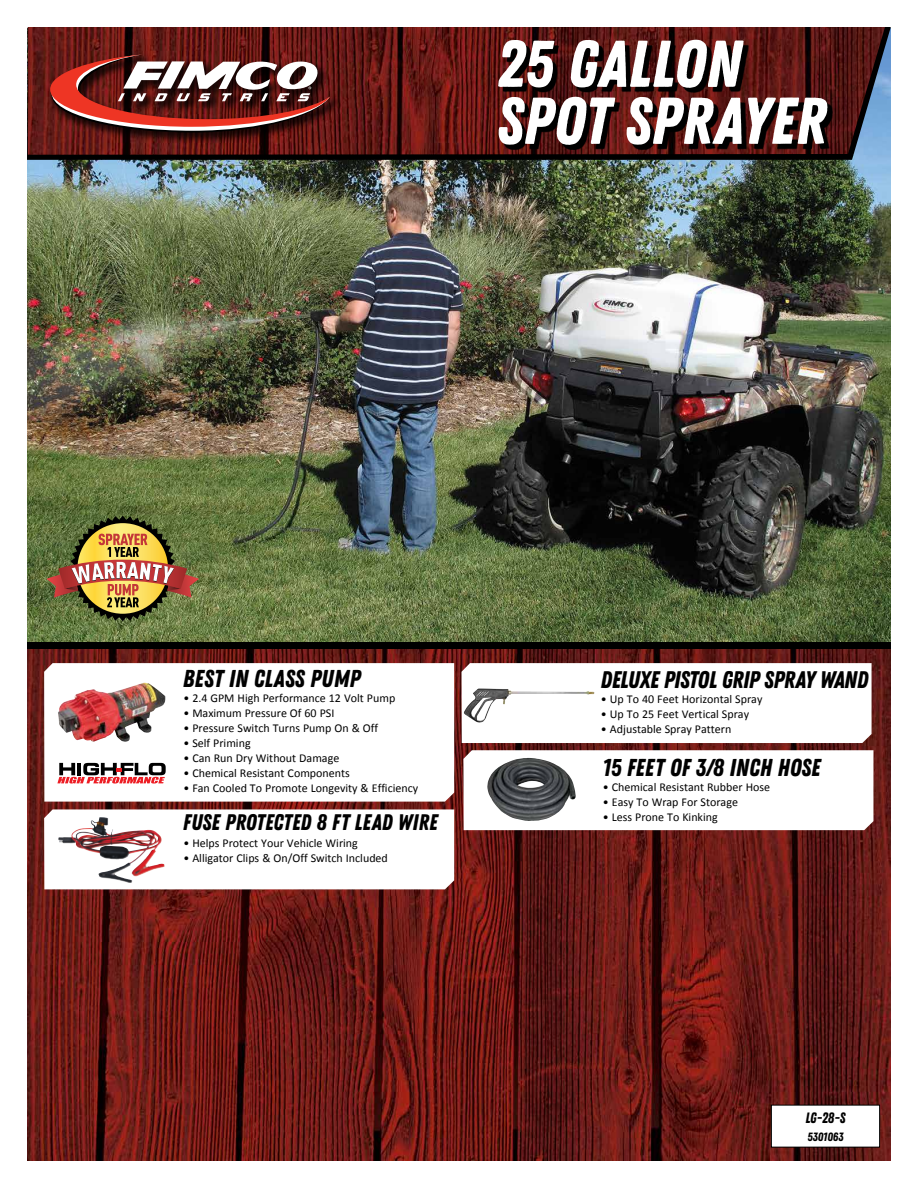
<style>
.page{position:relative;width:918px;height:1188px;background:#fff}
.page>*{position:absolute;margin:0;border:0;box-sizing:border-box;transform-origin:0 0}
.t1{font:66px/57px "Zing Rust Demo Base";color:#fff}
.t2{font:24.45px "Zing Rust Demo Base";color:#000}
.t3{font:24px "Zing Rust Demo Base";letter-spacing:-.02em;color:#000}
.t4{font:22.5px "Zing Rust Demo Base";color:#000}
.t5{font:15px "Zing Rust Demo Base";color:#000;scale:.94 1}
.t6{font:12px "Calibri";color:#000}
.t7{font:12px "Zing Rust Demo Base";color:#000}
</style>
<div class="page">
<img style="left:27px;top:160px;width:864px;height:482px">
<img style="left:27px;top:649px;width:864px;height:512px">
<svg style="left:27px;top:27px;width:864px;height:133px;background:#182129"></svg>
<img style="left:28px;top:27px;width:857px;height:128px">
<div style="left:771px;top:1105px;width:109px;height:42px;background:#fff"></div>
<div style="left:47px;top:52px;width:296px;height:93px;background:#000;opacity:.75"></div>
<svg style="left:50px;top:54px;width:280px;height:78px"></svg>
<svg style="left:503px;top:44px;width:329px;height:106px;background:#340d0b"></svg>
<svg style="left:46px;top:516px;width:153px;height:105px;background:#927d48"></svg>
<svg style="left:27px;top:663px;width:864px;height:226px"></svg>
<img style="left:464px;top:688px;width:130px;height:35px">
<h1 class="t1" style="left:497px;top:35px;width:331px">25 GALLON<br>SPOT SPRAYER</h1>
<h2 class="t2" style="left:183px;top:665px;width:179px">BEST IN CLASS PUMP</h2>
<p class="t6" style="left:183px;top:690px;width:213px">• 2.4 GPM High Performance 12 Volt Pump</p>
<p class="t6" style="left:183px;top:705px;width:153px">• Maximum Pressure Of 60 PSI</p>
<p class="t6" style="left:183px;top:720px;width:196px">• Pressure Switch Turns Pump On &amp; Off</p>
<p class="t6" style="left:183px;top:735px;width:69px">• Self Priming</p>
<p class="t6" style="left:183px;top:750px;width:157px">• Can Run Dry Without Damage</p>
<p class="t6" style="left:183px;top:765px;width:168px">• Chemical Resistant Components</p>
<p class="t6" style="left:183px;top:780px;width:236px">• Fan Cooled To Promote Longevity &amp; Efficiency</p>
<h3 class="t4" style="left:183px;top:809px;width:256px">FUSE PROTECTED 8 FT LEAD WIRE</h3>
<p class="t6" style="left:183px;top:835px;width:176px">• Helps Protect Your Vehicle Wiring</p>
<p class="t6" style="left:183px;top:850px;width:206px">• Alligator Clips &amp; On/Off Switch Included</p>
<h3 class="t3" style="left:601px;top:665px;width:269px">DELUXE PISTOL GRIP SPRAY WAND</h3>
<p class="t6" style="left:601px;top:691px;width:163px">• Up To 40 Feet Horizontal Spray</p>
<p class="t6" style="left:601px;top:706px;width:150px">• Up To 25 Feet Vertical Spray</p>
<p class="t6" style="left:601px;top:721px;width:132px">• Adjustable Spray Pattern</p>
<h2 class="t2" style="left:602px;top:753px;width:220px">15 FEET OF 3/8 INCH HOSE</h2>
<p class="t6" style="left:603px;top:780px;width:169px">• Chemical Resistant Rubber Hose</p>
<p class="t6" style="left:603px;top:795px;width:137px">• Easy To Wrap For Storage</p>
<p class="t6" style="left:603px;top:810px;width:116px">• Less Prone To Kinking</p>
<p class="t5" style="left:805px;top:1109px;width:44px">LG-28-S</p>
<p class="t7" style="left:808px;top:1130px;width:37px">5301063</p>
</div>
